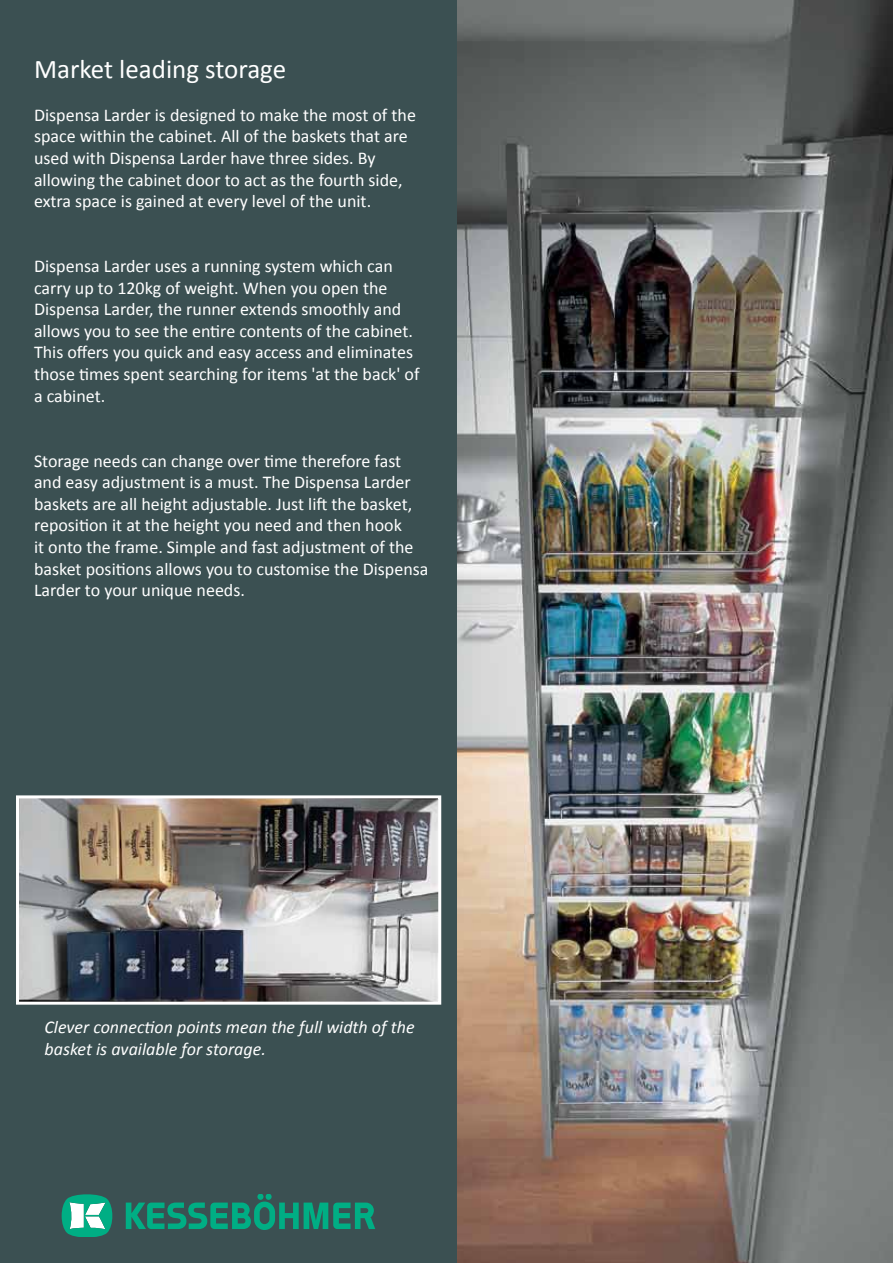
<style>
.page{position:relative;width:893px;height:1263px;background:#fff}
.page>*{position:absolute;margin:0;border:0;box-sizing:border-box;transform-origin:0 0}
.t1{font:27px "Calibri";color:#fff}
.t2{font:18px/21.6px "Calibri";color:#fff}
.t3{font:italic 18px/21.6px "Calibri";color:#fff}
</style>
<div class="page">
<div style="left:0;top:0;width:457px;height:1263px;background:#3b5052"></div>
<img style="left:457px;top:0;width:436px;height:1263px">
<img style="left:20px;top:799px;width:417px;height:202px">
<div style="left:16px;top:795px;width:425px;height:210px;border:3px solid #fff"></div>
<svg style="left:62px;top:1194px;width:52px;height:43px"></svg>
<svg style="left:126px;top:1194px;width:249px;height:36px;background:#217867"></svg>
<h1 class="t1" style="left:34px;top:52px;width:254px">Market leading storage</h1>
<p class="t2" style="left:34px;top:103px;width:383px">Dispensa Larder is designed to make the most of the space within the cabinet. All of the baskets that are used with Dispensa Larder have three sides. By allowing the cabinet door to act as the fourth side, extra space is gained at every level of the unit.</p>
<p class="t2" style="left:34px;top:254px;width:387px">Dispensa Larder uses a running system which can carry up to 120kg of weight. When you open the Dispensa Larder, the runner extends smoothly and allows you to see the entire contents of the cabinet.<br>This offers you quick and easy access and eliminates those times spent searching for items 'at the back' of a cabinet.</p>
<p class="t2" style="left:34px;top:449px;width:396px">Storage needs can change over time therefore fast and easy adjustment is a must. The Dispensa Larder baskets are all height adjustable. Just lift the basket, reposition it at the height you need and then hook<br>it onto the frame. Simple and fast adjustment of the basket positions allows you to customise the Dispensa Larder to your unique needs.</p>
<p class="t3" style="left:44px;top:1016px;width:372px">Clever connection points mean the full width of the basket is available for storage.</p>
</div>
